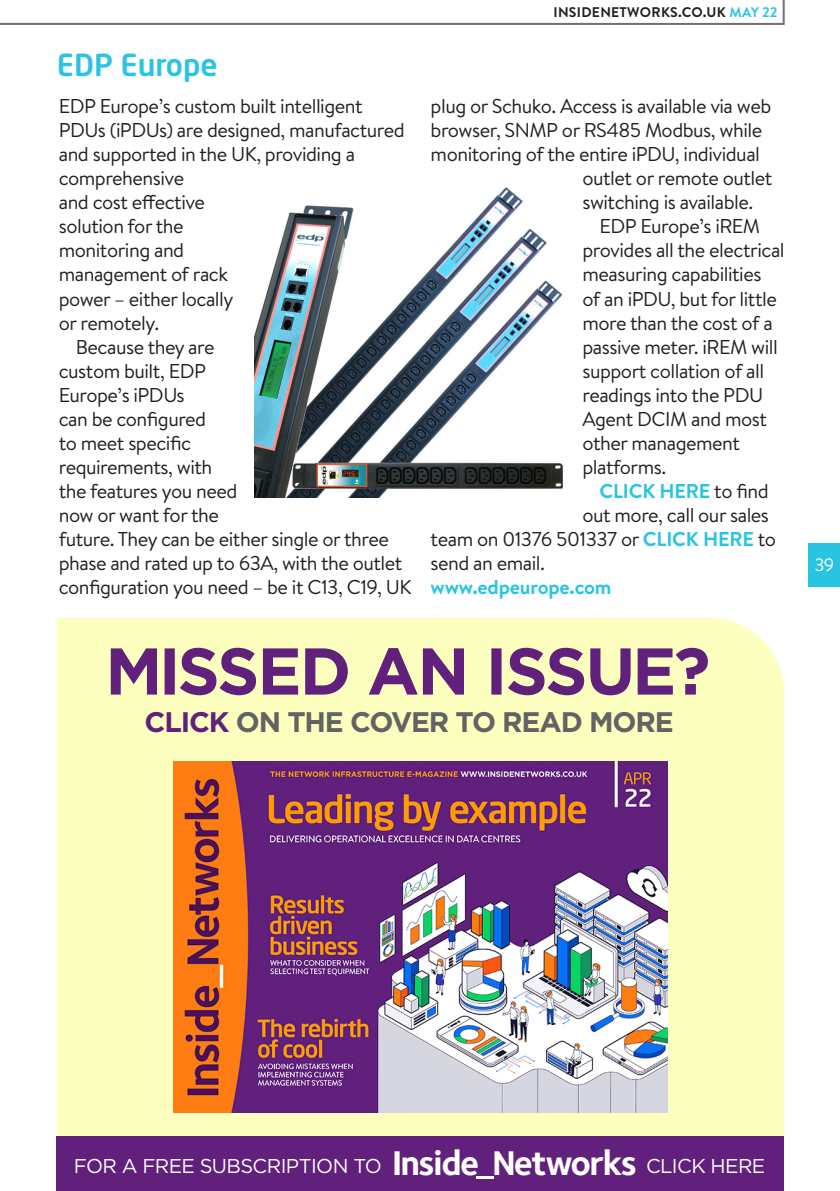
<style>
.page{position:relative;width:840px;height:1191px;background:#fff}
.page>*{position:absolute;margin:0;border:0;box-sizing:border-box;transform-origin:0 0}
.t1{font:700 35.4px "Foundry Sterling";letter-spacing:-.04em;color:#fff}
.Subhead{font:500 30px "Neo Sans Std";color:#2ac4e3}
.Subhead-2{font:700 28.2px "Gotham";letter-spacing:-.04em;color:#636366}
.t2{font:20px/24px "Brandon Text";letter-spacing:-.025em;color:#231f20}
.t3{font:700 20px "Brandon Text";letter-spacing:-.01em;color:#2ac4e3}
.Subhead-3{font:20px "Gotham";letter-spacing:-.03em;color:#fff}
.t4{font:18px "Brandon Text";color:#fff}
.t5{font:700 14px "Brandon Text";letter-spacing:.02em;color:#231f20}
.s1{color:#2ac4e3}
.s2{font-weight:400;color:#231f20}
.s3{font-weight:700;color:#2ac4e3}
.s4{color:#61207c}
</style>
<div class="page">
<svg style="left:0;top:0;width:784px;height:25px"></svg>
<div style="left:808px;top:543px;width:31px;height:43px;background:#2ac4e3"></div>
<img style="left:254px;top:187px;width:309px;height:310px">
<div style="left:57px;top:617px;width:726px;height:519px;background:#fdffbf"></div>
<img style="left:173px;top:761px;width:494px;height:351px">
<div style="left:57px;top:1136px;width:726px;height:55px;background:#61207c"></div>
<svg style="left:111px;top:648px;width:596px;height:47px;background:#b1929e"></svg>
<hr style="left:476px;top:1175px;width:17px;height:3px;background:#fff">
<p class="Subhead" style="left:57px;top:46px;width:162px">EDP Europe</p>
<p class="t2" style="left:59px;top:94px;width:347px">EDP Europe’s custom built intelligent<br>PDUs (iPDUs) are designed, manufactured and supported in the UK, providing a comprehensive<br>and cost effective<br>solution for the<br>monitoring and<br>management of rack<br>power – either locally<br>or remotely.</p>
<p class="t2" style="left:59px;top:334px;width:354px;text-indent:17px">Because they are<br>custom built, EDP<br>Europe’s iPDUs<br>can be configured<br>to meet specific<br>requirements, with<br>the features you need<br>now or want for the<br>future. They can be either single or three phase and rated up to 63A, with the outlet configuration you need – be it C13, C19, UK</p>
<p class="t5" style="left:553px;top:2px;width:225px">INSIDENETWORKS.CO.UK <span class="s1">MAY 22</span></p>
<p class="t2" style="left:430px;top:94px;width:342px">plug or Schuko. Access is available via web</p>
<p class="t2" style="left:430px;top:118px;width:333px">browser, SNMP or RS485 Modbus, while</p>
<p class="t2" style="left:430px;top:142px;width:331px">monitoring of the entire iPDU, individual</p>
<p class="t2" style="left:582px;top:166px;width:191px">outlet or remote outlet</p>
<p class="t2" style="left:582px;top:190px;width:172px">switching is available.</p>
<p class="t2" style="left:582px;top:214px;width:204px;text-indent:17px">EDP Europe’s iREM provides all the electrical measuring capabilities<br>of an iPDU, but for little more than the cost of a passive meter. iREM will support collation of all readings into the PDU<br>Agent DCIM and most other management platforms.</p>
<p class="t3" style="left:599px;top:477px;width:170px">CLICK HERE <span class="s2">to find</span></p>
<p class="t2" style="left:582px;top:502px;width:188px">out more, call our sales</p>
<p class="t2" style="left:430px;top:526px;width:346px">team on 01376 501337 or <span class="s3">CLICK HERE</span> to</p>
<p class="t2" style="left:430px;top:550px;width:116px">send an email.</p>
<p class="t3" style="left:430px;top:573px;width:182px">www.edpeurope.com</p>
<p class="t4" style="left:814px;top:552px;width:21px">39</p>
<p class="Subhead-2" style="left:144px;top:703px;width:530px"><span class="s4">CLICK</span> ON THE COVER TO READ MORE</p>
<p class="t1" style="left:392px;top:1141px;width:246px">Inside Networks</p>
<p class="Subhead-3" style="left:74px;top:1152px;width:309px">FOR A FREE SUBSCRIPTION TO</p>
<p class="Subhead-3" style="left:645px;top:1152px;width:121px">CLICK HERE</p>
</div>
